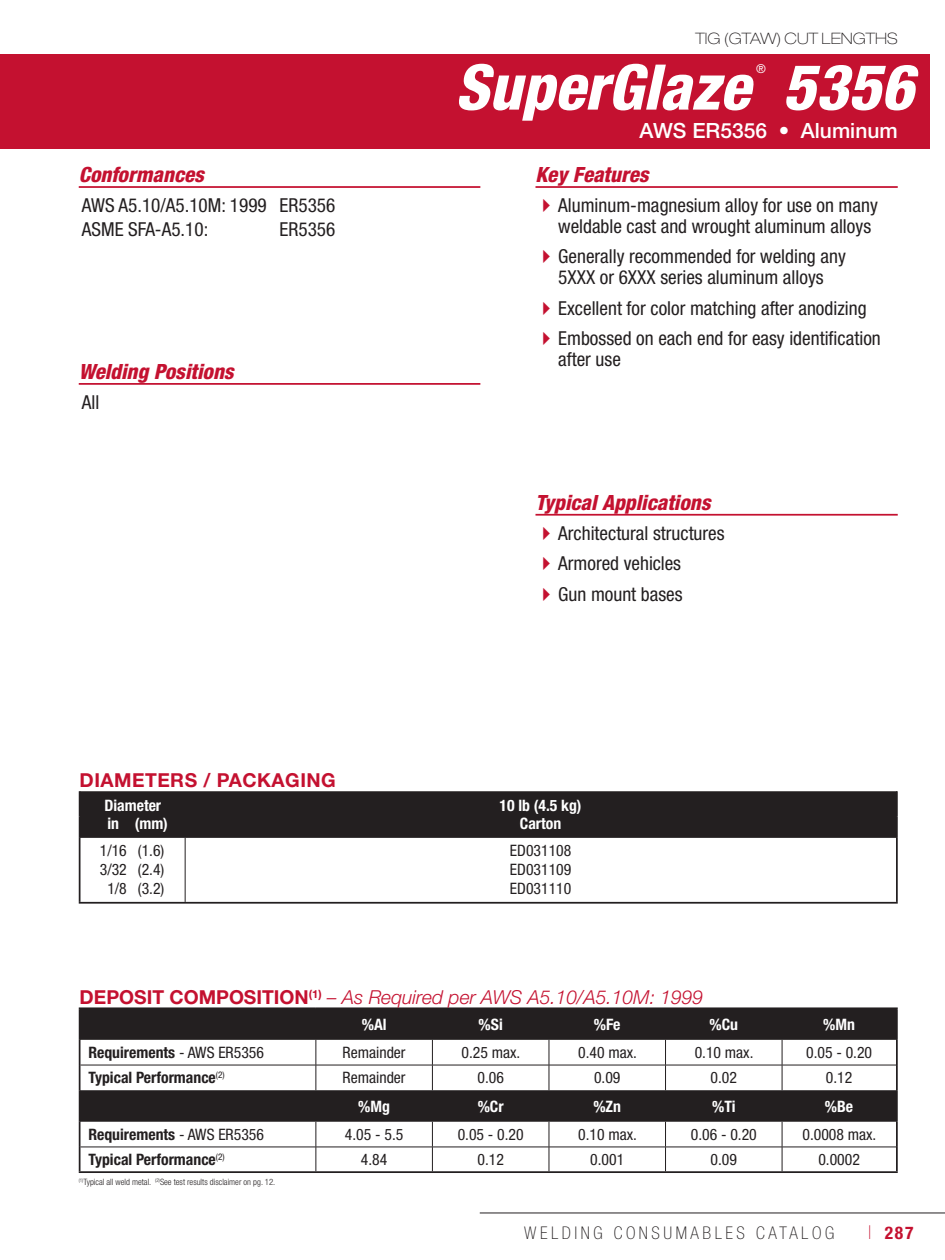
<style>
.page{position:relative;width:945px;height:1260px;background:#fff}
.page>*{position:absolute;margin:0;border:0;box-sizing:border-box;transform-origin:0 0}
.t1{font:italic 800 condensed 63px "Helvetica Neue";color:#fff}
.t2{font:italic 800 condensed 21px "Helvetica Neue";color:#c41130}
.t3{font:500 21px "Helvetica Neue LT Std";color:#fff}
.t4{font:condensed 19.25px/30.4px "Helvetica Neue";color:#231f20}
.t5{font:italic 300 19.25px "Helvetica Neue LT Std";color:#c41130}
.t6{font:700 19.25px "Helvetica Neue";letter-spacing:.025em;color:#c41130}
.t7{font:100 condensed 17.5px "Helvetica Neue";letter-spacing:.2em;color:#231f20}
.t8{font:700 condensed 17.5px "Helvetica Neue";color:#c41130}
.t9{font:condensed 15.75px/19.2px "Helvetica Neue";color:#231f20;text-align:justify}
.t10{font:700 condensed 15.75px "Helvetica Neue";color:#231f20}
.t11{font:700 condensed 15.75px "Helvetica Neue";color:#fff}
.t12{font:100 expanded 15.75px "Helvetica Neue";color:#231f20}
.t13{font:condensed 12.25px "Helvetica Neue";color:#fff}
.t14{font:300 condensed 8.75px "Helvetica Neue";color:#231f20}
.s1{font-family:"Helvetica Neue";font-weight:700;font-style:normal}
.s2{font-weight:400}
.s3{font-weight:100;font-size:26.25px}
</style>
<div class="page">
<div style="left:0;top:54px;width:929px;height:95px;background:#c41130"></div>
<hr style="left:480px;top:1213px;width:465px;height:1px;background:#231f20">
<hr style="left:536px;top:514px;width:362px;height:2px;background:#c41130">
<hr style="left:79px;top:383px;width:401px;height:2px;background:#c41130">
<hr style="left:79px;top:186px;width:401px;height:2px;background:#c41130">
<hr style="left:536px;top:186px;width:362px;height:2px;background:#c41130">
<hr style="left:185px;top:838px;width:1px;height:64px;background:#231f20">
<hr style="left:896px;top:791px;width:2px;height:25px;background:#231f20">
<hr style="left:896px;top:816px;width:2px;height:22px;background:#231f20">
<div style="left:79px;top:791px;width:818px;height:47px;background:#231f20"></div>
<hr style="left:79px;top:838px;width:1px;height:64px;background:#231f20">
<hr style="left:896px;top:838px;width:2px;height:64px;background:#231f20">
<hr style="left:79px;top:902px;width:819px;height:2px;background:#231f20">
<svg style="left:80px;top:1009px;width:816px;height:113px;fill:#231f20"></svg>
<hr style="left:81px;top:1065px;width:351px;height:1px;background:#231f20">
<svg style="left:316px;top:1040px;width:1px;height:50px"></svg>
<hr style="left:432px;top:1065px;width:117px;height:1px;background:#231f20">
<svg style="left:432px;top:1040px;width:1px;height:50px"></svg>
<hr style="left:549px;top:1065px;width:117px;height:1px;background:#231f20">
<svg style="left:549px;top:1040px;width:1px;height:50px"></svg>
<hr style="left:666px;top:1065px;width:116px;height:1px;background:#231f20">
<svg style="left:665px;top:1040px;width:1px;height:50px"></svg>
<hr style="left:782px;top:1065px;width:114px;height:1px;background:#231f20">
<svg style="left:782px;top:1040px;width:1px;height:50px"></svg>
<hr style="left:81px;top:1147px;width:351px;height:1px;background:#231f20">
<svg style="left:316px;top:1122px;width:1px;height:49px"></svg>
<hr style="left:432px;top:1147px;width:117px;height:1px;background:#231f20">
<svg style="left:432px;top:1122px;width:1px;height:49px"></svg>
<hr style="left:549px;top:1147px;width:117px;height:1px;background:#231f20">
<svg style="left:549px;top:1122px;width:1px;height:49px"></svg>
<hr style="left:666px;top:1147px;width:116px;height:1px;background:#231f20">
<svg style="left:665px;top:1122px;width:1px;height:49px"></svg>
<hr style="left:782px;top:1147px;width:114px;height:1px;background:#231f20">
<svg style="left:782px;top:1122px;width:1px;height:49px"></svg>
<hr style="left:79px;top:1007px;width:237px;height:2px;background:#231f20">
<hr style="left:79px;top:1009px;width:1px;height:31px;background:#231f20">
<hr style="left:316px;top:1007px;width:582px;height:2px;background:#231f20">
<hr style="left:896px;top:1009px;width:2px;height:31px;background:#231f20">
<hr style="left:896px;top:1040px;width:2px;height:25px;background:#231f20">
<svg style="left:79px;top:1040px;width:1px;height:50px"></svg>
<hr style="left:896px;top:1065px;width:2px;height:25px;background:#231f20">
<hr style="left:79px;top:1090px;width:1px;height:32px;background:#231f20">
<hr style="left:896px;top:1090px;width:2px;height:32px;background:#231f20">
<hr style="left:896px;top:1122px;width:2px;height:25px;background:#231f20">
<svg style="left:79px;top:1122px;width:1px;height:49px"></svg>
<hr style="left:896px;top:1147px;width:2px;height:24px;background:#231f20">
<hr style="left:79px;top:1171px;width:819px;height:2px;background:#231f20">
<p class="t2" style="left:79px;top:167px;width:127px">Conformances</p>
<p class="t4" style="left:82px;top:195px;width:186px;line-height:24.2px">AWS A5.10/A5.10M: 1999<br>ASME SFA-A5.10:</p>
<p class="t4" style="left:280px;top:195px;width:57px;line-height:24.2px">ER5356<br>ER5356</p>
<p class="t2" style="left:79px;top:364px;width:156px">Welding Positions</p>
<p class="t4" style="left:82px;top:388px;width:19px">All</p>
<p class="t12" style="left:696px;top:33px;width:204px">TIG (GTAW) CUT LENGTHS</p>
<h1 class="t1" style="left:455px;top:65px;width:296px">SuperGlaze</h1>
<p class="t13" style="left:756px;top:64px;width:11px">®</p>
<h1 class="t1" style="left:782px;top:65px;width:133px">5356</h1>
<p class="t3" style="left:640px;top:118px;width:260px">AWS ER5356 • Aluminum</p>
<p class="t2" style="left:536px;top:167px;width:115px">Key Features</p>
<p class="t4" style="left:558px;top:196px;width:321px;line-height:21px">Aluminum-magnesium alloy for use on many weldable cast and wrought aluminum alloys</p>
<p class="t4" style="left:558px;top:248px;width:289px;line-height:21px">Generally recommended for welding any<br>5XXX or 6XXX series aluminum alloys</p>
<p class="t4" style="left:558px;top:295px;width:324px">Excellent for color matching after anodizing<br>Embossed on each end for easy identification</p>
<p class="t4" style="left:558px;top:346px;width:64px">after use</p>
<p class="t2" style="left:536px;top:495px;width:177px">Typical Applications</p>
<p class="t4" style="left:558px;top:519px;width:168px">Architectural structures<br>Armored vehicles<br>Gun mount bases</p>
<p class="t6" style="left:80px;top:774px;width:258px">DIAMETERS / PACKAGING</p>
<p class="t11" style="left:104px;top:800px;width:58px">Diameter</p>
<p class="t11" style="left:500px;top:800px;width:84px">10 lb (4.5 kg)</p>
<p class="t11" style="left:107px;top:817px;width:62px">in (mm)</p>
<p class="t11" style="left:520px;top:818px;width:43px">Carton</p>
<p class="t9" style="left:100px;top:842px;width:29px;text-align:center">1/16<br>3/32<br>1/8</p>
<p class="t9" style="left:138px;top:842px;width:28px">(1.6) (2.4) (3.2)</p>
<p class="t9" style="left:510px;top:842px;width:63px">ED031108<br>ED031109<br>ED031110</p>
<p class="t5" style="left:80px;top:987px;width:625px"><span class="s1">DEPOSIT COMPOSITION</span><sup>(1)</sup> – As Required per AWS A5.10/A5.10M: 1999</p>
<p class="t11" style="left:362px;top:1019px;width:26px">%Al</p>
<p class="t11" style="left:479px;top:1019px;width:26px">%Si</p>
<p class="t11" style="left:594px;top:1019px;width:28px">%Fe</p>
<p class="t11" style="left:710px;top:1019px;width:30px">%Cu</p>
<p class="t11" style="left:823px;top:1019px;width:33px">%Mn</p>
<p class="t10" style="left:88px;top:1047px;width:177px">Requirements <span class="s2">- AWS ER5356</span></p>
<p class="t9" style="left:343px;top:1044px;width:64px">Remainder</p>
<p class="t9" style="left:462px;top:1044px;width:60px">0.25 max.</p>
<p class="t9" style="left:578px;top:1044px;width:60px">0.40 max.</p>
<p class="t9" style="left:695px;top:1044px;width:60px">0.10 max.</p>
<p class="t9" style="left:806px;top:1044px;width:68px">0.05 - 0.20</p>
<p class="t10" style="left:88px;top:1072px;width:138px">Typical Performance<sup>(2)</sup></p>
<p class="t9" style="left:343px;top:1069px;width:64px">Remainder</p>
<p class="t9" style="left:477px;top:1069px;width:28px">0.06</p>
<p class="t9" style="left:594px;top:1069px;width:28px">0.09</p>
<p class="t9" style="left:711px;top:1069px;width:28px">0.02</p>
<p class="t9" style="left:826px;top:1069px;width:28px">0.12</p>
<p class="t11" style="left:358px;top:1101px;width:33px">%Mg</p>
<p class="t11" style="left:478px;top:1101px;width:27px">%Cr</p>
<p class="t11" style="left:593px;top:1101px;width:29px">%Zn</p>
<p class="t11" style="left:712px;top:1101px;width:25px">%Ti</p>
<p class="t11" style="left:825px;top:1101px;width:30px">%Be</p>
<p class="t10" style="left:88px;top:1129px;width:177px">Requirements <span class="s2">- AWS ER5356</span></p>
<p class="t9" style="left:345px;top:1126px;width:60px">4.05 - 5.5</p>
<p class="t9" style="left:458px;top:1126px;width:68px">0.05 - 0.20</p>
<p class="t9" style="left:578px;top:1126px;width:60px">0.10 max.</p>
<p class="t9" style="left:691px;top:1126px;width:68px">0.06 - 0.20</p>
<p class="t9" style="left:802px;top:1126px;width:75px">0.0008 max.</p>
<p class="t10" style="left:88px;top:1154px;width:138px">Typical Performance<sup>(2)</sup></p>
<p class="t9" style="left:361px;top:1151px;width:28px">4.84</p>
<p class="t9" style="left:477px;top:1151px;width:28px">0.12</p>
<p class="t9" style="left:590px;top:1151px;width:36px">0.001</p>
<p class="t9" style="left:711px;top:1151px;width:28px">0.09</p>
<p class="t9" style="left:818px;top:1151px;width:43px">0.0002</p>
<p class="t14" style="left:79px;top:1179px;width:198px"><sup>(1)</sup>Typical all weld metal. <sup>(2)</sup>See test results disclaimer on pg. 12.</p>
<p class="t7" style="left:524px;top:1226px;width:312px">WELDING CONSUMABLES CATALOG</p>
<p class="t8" style="left:869px;top:1226px;width:46px"><span class="s3">ı</span> 287</p>
</div>
